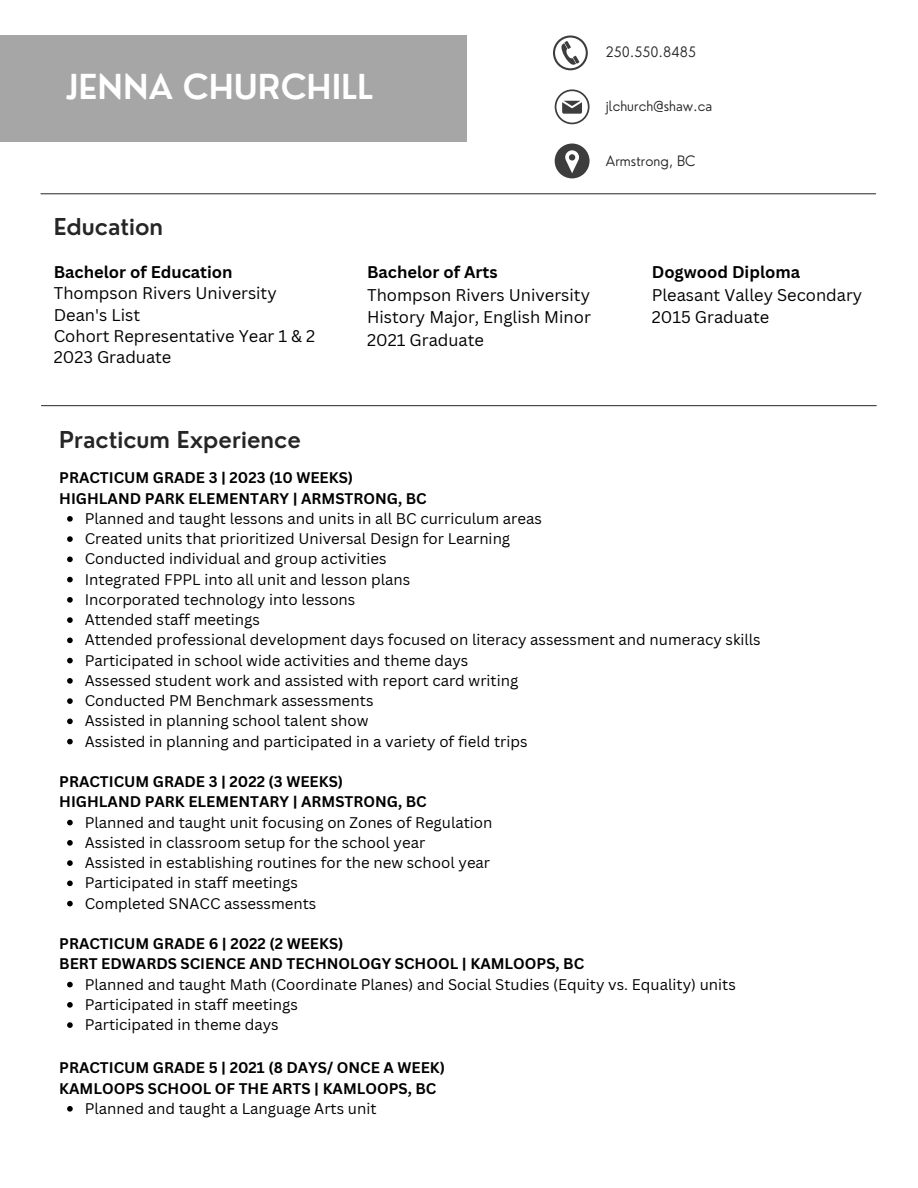
<style>
.page{position:relative;width:918px;height:1188px;background:#fff}
.page>*{position:absolute;margin:0;border:0;box-sizing:border-box;transform-origin:0 0}
.t1{font:600 33.6px "Nourd";color:#fff}
.t2{font:600 22.65px "Nourd";color:#272626}
.t3{font:16.5px/21.3px "Canva Sans";color:#000}
.t4{font:700 16.5px "Canva Sans";color:#000}
.t5{font:15px/20.2px "Canva Sans";color:#000}
.t6{font:700 15px/20.2px "Canva Sans";color:#000}
.t7{font:300 13.95px "Nourd";color:#272626}
</style>
<div class="page">
<div style="left:0;top:35px;width:466px;height:107px;background:#a6a6a6"></div>
<svg style="left:553px;top:35px;width:35px;height:35px"></svg>
<svg style="left:555px;top:89px;width:35px;height:35px"></svg>
<svg style="left:555px;top:144px;width:35px;height:34px"></svg>
<svg style="left:67px;top:516px;width:6px;height:6px"></svg>
<svg style="left:67px;top:536px;width:6px;height:6px"></svg>
<svg style="left:67px;top:557px;width:6px;height:5px"></svg>
<svg style="left:67px;top:577px;width:6px;height:5px"></svg>
<svg style="left:67px;top:597px;width:6px;height:6px"></svg>
<svg style="left:67px;top:617px;width:6px;height:6px"></svg>
<svg style="left:67px;top:638px;width:6px;height:5px"></svg>
<svg style="left:67px;top:658px;width:6px;height:5px"></svg>
<svg style="left:67px;top:678px;width:6px;height:6px"></svg>
<svg style="left:67px;top:698px;width:6px;height:6px"></svg>
<svg style="left:67px;top:719px;width:6px;height:5px"></svg>
<svg style="left:67px;top:739px;width:6px;height:5px"></svg>
<svg style="left:67px;top:820px;width:6px;height:5px"></svg>
<svg style="left:67px;top:840px;width:6px;height:6px"></svg>
<svg style="left:67px;top:860px;width:6px;height:6px"></svg>
<svg style="left:67px;top:881px;width:6px;height:5px"></svg>
<svg style="left:67px;top:901px;width:6px;height:5px"></svg>
<svg style="left:67px;top:982px;width:6px;height:5px"></svg>
<svg style="left:67px;top:1002px;width:6px;height:6px"></svg>
<svg style="left:67px;top:1022px;width:6px;height:6px"></svg>
<hr style="left:41px;top:193px;width:835px;height:1px;background:#3d3d3d">
<svg style="left:67px;top:1106px;width:6px;height:6px"></svg>
<hr style="left:41px;top:405px;width:835px;height:1px;background:#3d3d3d">
<h1 class="t1" style="left:66px;top:66px;width:309px">JENNA CHURCHILL</h1>
<p class="t7" style="left:606px;top:43px;width:91px">250.550.8485</p>
<p class="t7" style="left:606px;top:97px;width:108px">jlchurch@shaw.ca</p>
<p class="t7" style="left:606px;top:152px;width:91px">Armstrong, BC</p>
<h2 class="t2" style="left:54px;top:213px;width:111px">Education</h2>
<p class="t4" style="left:54px;top:260px;width:180px">Bachelor of Education</p>
<p class="t3" style="left:54px;top:282px;width:263px">Thompson Rivers University<br>Dean's List<br>Cohort Representative Year 1 &amp; 2<br>2023 Graduate</p>
<p class="t4" style="left:367px;top:261px;width:132px">Bachelor of Arts</p>
<p class="t3" style="left:367px;top:283px;width:225px;line-height:22.5px;text-align:justify">Thompson Rivers University History Major, English Minor 2021 Graduate</p>
<p class="t4" style="left:652px;top:261px;width:150px">Dogwood Diploma</p>
<p class="t3" style="left:652px;top:283px;width:212px;line-height:22.5px">Pleasant Valley Secondary<br>2015 Graduate</p>
<h2 class="t2" style="left:59px;top:425px;width:243px">Practicum Experience</h2>
<p class="t6" style="left:59px;top:467px;width:369px">PRACTICUM GRADE 3 | 2023 (10 WEEKS)<br>HIGHLAND PARK ELEMENTARY | ARMSTRONG, BC</p>
<p class="t5" style="left:85px;top:508px;width:678px">Planned and taught lessons and units in all BC curriculum areas<br>Created units that prioritized Universal Design for Learning<br>Conducted individual and group activities<br>Integrated FPPL into all unit and lesson plans<br>Incorporated technology into lessons<br>Attended staff meetings<br>Attended professional development days focused on literacy assessment and numeracy skills Participated in school wide activities and theme days<br>Assessed student work and assisted with report card writing<br>Conducted PM Benchmark assessments<br>Assisted in planning school talent show<br>Assisted in planning and participated in a variety of field trips</p>
<p class="t6" style="left:59px;top:771px;width:369px">PRACTICUM GRADE 3 | 2022 (3 WEEKS)<br>HIGHLAND PARK ELEMENTARY | ARMSTRONG, BC</p>
<p class="t5" style="left:85px;top:812px;width:409px">Planned and taught unit focusing on Zones of Regulation Assisted in classroom setup for the school year<br>Assisted in establishing routines for the new school year Participated in staff meetings<br>Completed SNACC assessments</p>
<p class="t6" style="left:59px;top:933px;width:526px">PRACTICUM GRADE 6 | 2022 (2 WEEKS)<br>BERT EDWARDS SCIENCE AND TECHNOLOGY SCHOOL | KAMLOOPS, BC</p>
<p class="t5" style="left:85px;top:974px;width:653px">Planned and taught Math (Coordinate Planes) and Social Studies (Equity vs. Equality) units<br>Participated in staff meetings<br>Participated in theme days</p>
<p class="t6" style="left:59px;top:1057px;width:387px">PRACTICUM GRADE 5 | 2021 (8 DAYS/ ONCE A WEEK)<br>KAMLOOPS SCHOOL OF THE ARTS | KAMLOOPS, BC</p>
<p class="t5" style="left:85px;top:1098px;width:293px">Planned and taught a Language Arts unit</p>
</div>
